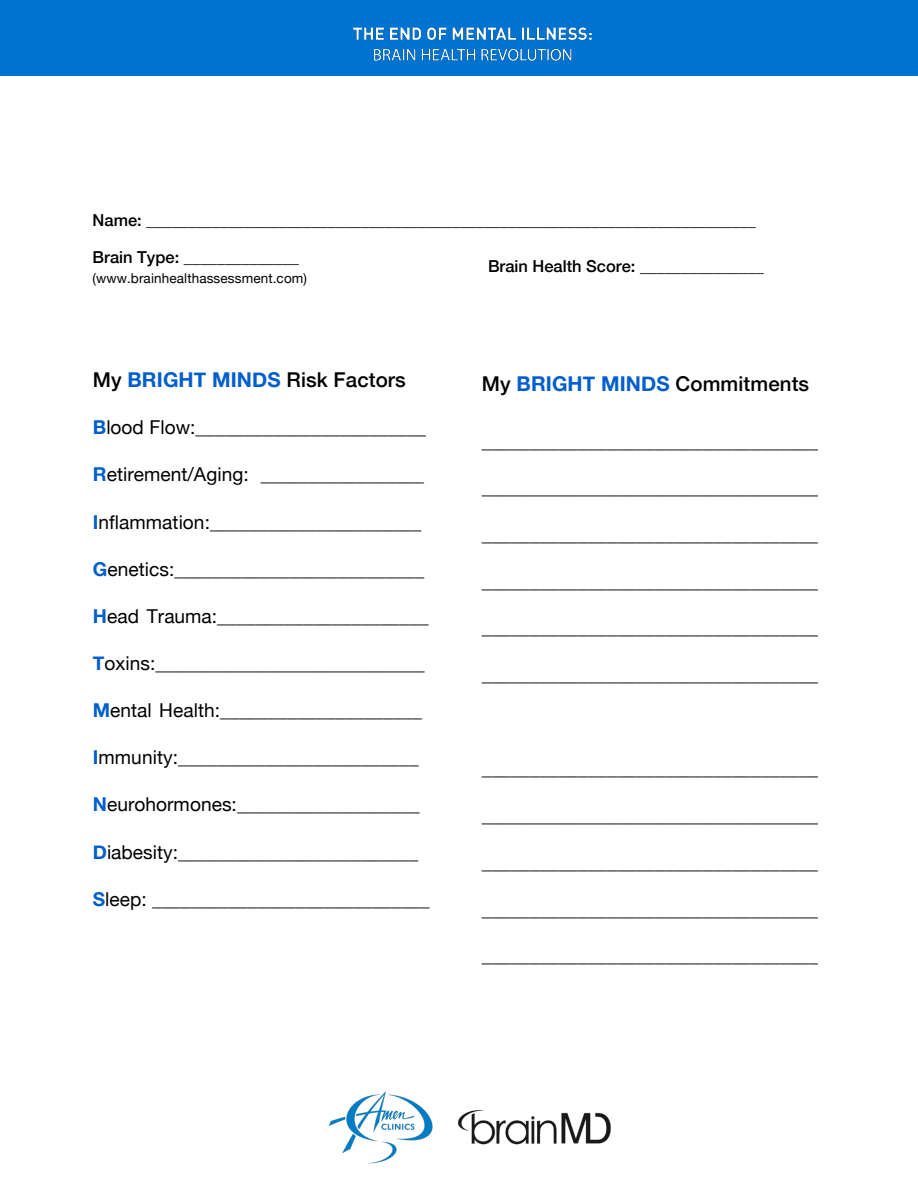
<style>
.page{position:relative;width:918px;height:1188px;background:#fff}
.page>*{position:absolute;margin:0;border:0;box-sizing:border-box;transform-origin:0 0}
.t1{font:500 20.4px "Helvetica Neue";letter-spacing:.005em;color:#000}
.t2{font:19.05px "Helvetica Neue";letter-spacing:.005em;color:#000}
.t3{font:500 16.5px "Helvetica Neue";color:#000}
.t4{font:13.5px "Helvetica Neue";letter-spacing:.01em;color:#000}
.s1{font-weight:700;color:#005ecd}
</style>
<div class="page">
<div style="left:0;top:0;width:918px;height:76px;background:#0073d0"></div>
<img style="left:353px;top:27px;width:239px;height:34px">
<img style="left:328px;top:1091px;width:105px;height:73px">
<img style="left:457px;top:1110px;width:154px;height:35px">
<p class="t3" style="left:93px;top:207px;width:665px">Name: __________________________________________________________________________</p>
<p class="t3" style="left:488px;top:253px;width:277px">Brain Health Score: _______________</p>
<p class="t3" style="left:93px;top:244px;width:208px">Brain Type: ______________</p>
<p class="t4" style="left:93px;top:268px;width:216px">(www.brainhealthassessment.com)</p>
<p class="t1" style="left:93px;top:363px;width:315px">My <span class="s1">BRIGHT MINDS</span> Risk Factors</p>
<p class="t2" style="left:93px;top:414px;width:335px"><span class="s1">B</span>lood Flow:________________________</p>
<p class="t2" style="left:93px;top:461px;width:333px"><span class="s1">R</span>etirement/Aging: _________________</p>
<p class="t2" style="left:93px;top:508px;width:330px"><span class="s1">I</span>nflammation:______________________</p>
<p class="t2" style="left:93px;top:555px;width:333px"><span class="s1">G</span>enetics:__________________________</p>
<p class="t2" style="left:93px;top:602px;width:337px"><span class="s1">H</span>ead Trauma:______________________</p>
<p class="t2" style="left:93px;top:649px;width:333px"><span class="s1">T</span>oxins:____________________________</p>
<p class="t2" style="left:93px;top:697px;width:331px"><span class="s1">M</span>ental Health:_____________________</p>
<p class="t2" style="left:93px;top:744px;width:327px"><span class="s1">I</span>mmunity:_________________________</p>
<p class="t2" style="left:93px;top:791px;width:328px"><span class="s1">N</span>eurohormones:___________________</p>
<p class="t2" style="left:93px;top:838px;width:327px"><span class="s1">D</span>iabesity:_________________________</p>
<p class="t2" style="left:93px;top:885px;width:338px"><span class="s1">S</span>leep: _____________________________</p>
<p class="t1" style="left:482px;top:368px;width:329px">My <span class="s1">BRIGHT MINDS</span> Commitments</p>
<p class="t2" style="left:482px;top:427px;width:338px">___________________________________</p>
<p class="t2" style="left:482px;top:474px;width:338px">___________________________________</p>
<p class="t2" style="left:482px;top:521px;width:338px">___________________________________</p>
<p class="t2" style="left:482px;top:567px;width:338px">___________________________________</p>
<p class="t2" style="left:482px;top:614px;width:338px">___________________________________</p>
<p class="t2" style="left:482px;top:661px;width:338px">___________________________________</p>
<p class="t2" style="left:482px;top:755px;width:338px">___________________________________</p>
<p class="t2" style="left:482px;top:802px;width:338px">___________________________________</p>
<p class="t2" style="left:482px;top:848px;width:338px">___________________________________</p>
<p class="t2" style="left:482px;top:895px;width:338px">___________________________________</p>
<p class="t2" style="left:482px;top:942px;width:338px">___________________________________</p>
</div>
